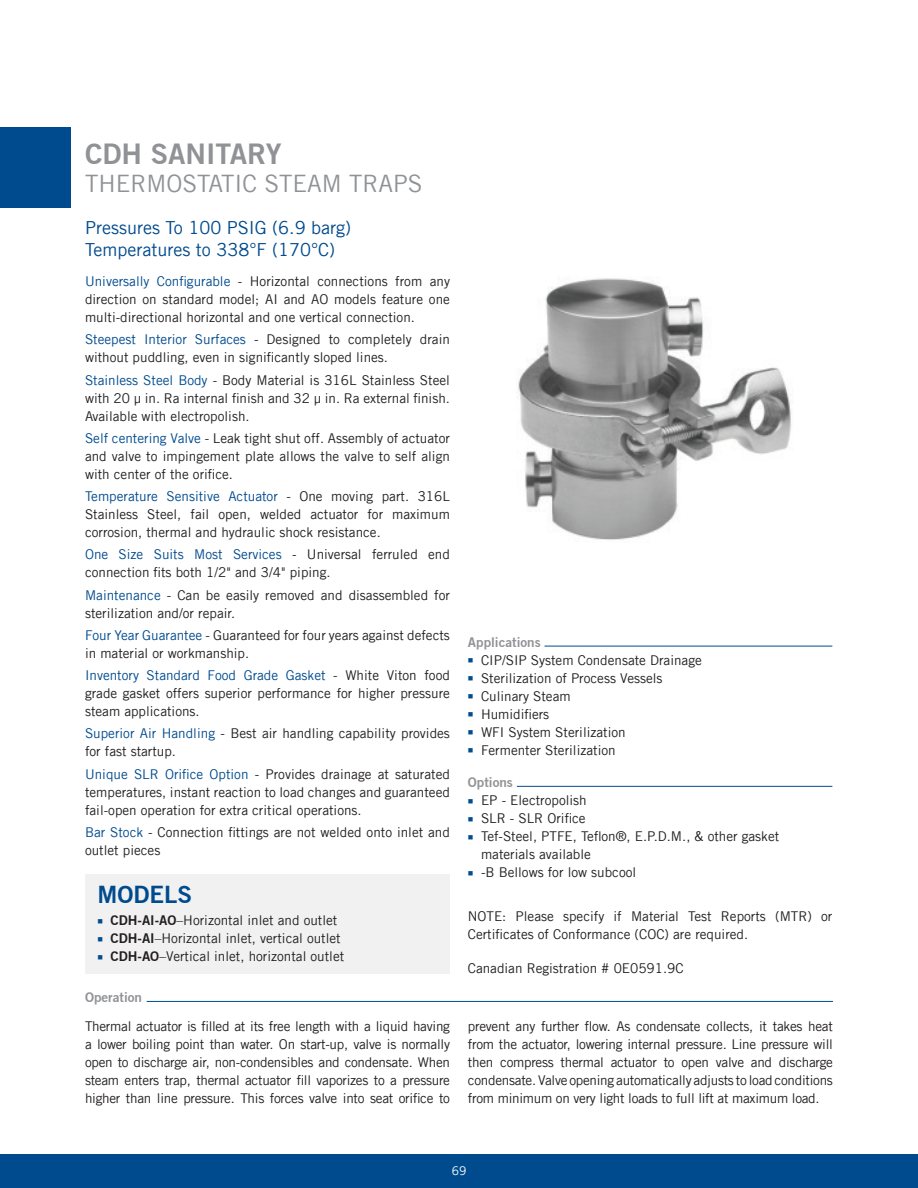
<style>
.page{position:relative;width:918px;height:1188px;background:#fff}
.page>*{position:absolute;margin:0;border:0;box-sizing:border-box;transform-origin:0 0}
.t1{font:700 28.5px "Trade Gothic No.2";color:#909295}
.t2{font:24px "Trade Gothic LT";color:#909295}
.t3{font:700 24px "Trade Gothic No.2";color:#004b8e}
.t4{font:18px/21.6px "Trade Gothic LT";color:#004b8e}
.t5{font:13.5px/18px "Trade Gothic LT";color:#231f20}
.t6{font:700 13.5px "Trade Gothic No.2";color:#909295}
.t7{font:12px "Trade Gothic LT";color:#fff}
.s1{color:#004b8e}
.s2{font-family:"Trade Gothic No.2";font-weight:700}
</style>
<div class="page">
<div style="left:0;top:1154px;width:918px;height:34px;background:#004b8e"></div>
<hr style="left:147px;top:1001px;width:686px;height:1px;background:#004b8e">
<div style="left:85px;top:874px;width:365px;height:99px;background:#f1f1f2"></div>
<hr style="left:545px;top:646px;width:287px;height:1px;background:#004b8e">
<hr style="left:517px;top:786px;width:315px;height:1px;background:#004b8e">
<img style="left:516px;top:278px;width:276px;height:262px">
<div style="left:0;top:128px;width:71px;height:80px;background:#004b8e"></div>
<h1 class="t1" style="left:85px;top:136px;width:198px">CDH SANITARY</h1>
<h2 class="t2" style="left:85px;top:169px;width:339px">THERMOSTATIC STEAM TRAPS</h2>
<h3 class="t4" style="left:85px;top:217px;width:268px">Pressures To 100 PSIG (6.9 barg)<br>Temperatures to 338°F (170°C)</h3>
<p class="t5" style="left:85px;top:272px;width:366px;text-align:justify"><span class="s1">Universally Configurable</span> - Horizontal connections from any direction on standard model; AI and AO models feature one multi-directional horizontal and one vertical connection.</p>
<p class="t5" style="left:85px;top:330px;width:366px"><span class="s1">Steepest Interior Surfaces</span> - Designed to completely drain without puddling, even in significantly sloped lines.</p>
<p class="t5" style="left:85px;top:371px;width:366px;text-align:justify"><span class="s1">Stainless Steel Body</span> - Body Material is 316L Stainless Steel with 20 µ in. Ra internal finish and 32 µ in. Ra external finish.<br>Available with electropolish.</p>
<p class="t5" style="left:85px;top:429px;width:366px;text-align:justify"><span class="s1">Self centering Valve</span> - Leak tight shut off. Assembly of actuator and valve to impingement plate allows the valve to self align with center of the orifice.</p>
<p class="t5" style="left:85px;top:487px;width:366px;text-align:justify"><span class="s1">Temperature Sensitive Actuator</span> - One moving part. 316L Stainless Steel, fail open, welded actuator for maximum corrosion, thermal and hydraulic shock resistance.</p>
<p class="t5" style="left:85px;top:545px;width:366px"><span class="s1">One Size Suits Most Services</span> - Universal ferruled end connection fits both 1/2" and 3/4" piping.</p>
<p class="t5" style="left:85px;top:586px;width:366px"><span class="s1">Maintenance</span> - Can be easily removed and disassembled for sterilization and/or repair.</p>
<p class="t5" style="left:85px;top:626px;width:366px"><span class="s1">Four Year Guarantee</span> - Guaranteed for four years against defects in material or workmanship.</p>
<p class="t5" style="left:85px;top:666px;width:366px;text-align:justify"><span class="s1">Inventory Standard Food Grade Gasket</span> - White Viton food grade gasket offers superior performance for higher pressure steam applications.</p>
<p class="t5" style="left:85px;top:724px;width:366px"><span class="s1">Superior Air Handling</span> - Best air handling capability provides for fast startup.</p>
<p class="t5" style="left:85px;top:765px;width:366px;text-align:justify"><span class="s1">Unique SLR Orifice Option</span> - Provides drainage at saturated temperatures, instant reaction to load changes and guaranteed fail-open operation for extra critical operations.</p>
<p class="t5" style="left:85px;top:823px;width:366px"><span class="s1">Bar Stock</span> - Connection fittings are not welded onto inlet and outlet pieces</p>
<h2 class="t3" style="left:97px;top:880px;width:96px">MODELS</h2>
<p class="t5" style="left:111px;top:911px;width:235px"><span class="s2">CDH-AI-AO</span>–Horizontal inlet and outlet<br><span class="s2">CDH-AI</span>–Horizontal inlet, vertical outlet<br><span class="s2">CDH-AO</span>–Vertical inlet, horizontal outlet</p>
<p class="t6" style="left:468px;top:634px;width:74px">Applications</p>
<p class="t5" style="left:481px;top:651px;width:222px">CIP/SIP System Condensate Drainage<br>Sterilization of Process Vessels<br>Culinary Steam<br>Humidifiers<br>WFI System Sterilization<br>Fermenter Sterilization</p>
<p class="t6" style="left:468px;top:774px;width:47px">Options</p>
<p class="t5" style="left:481px;top:791px;width:300px">EP - Electropolish<br>SLR - SLR Orifice<br>Tef-Steel, PTFE, Teflon®, E.P.D.M., &amp; other gasket materials available<br>-B Bellows for low subcool</p>
<p class="t5" style="left:468px;top:907px;width:366px">NOTE: Please specify if Material Test Reports (MTR) or<br>Certificates of Conformance (COC) are required.</p>
<p class="t5" style="left:468px;top:960px;width:217px">Canadian Registration # 0E0591.9C</p>
<p class="t6" style="left:85px;top:989px;width:59px">Operation</p>
<p class="t5" style="left:85px;top:1017px;width:366px;text-align:justify">Thermal actuator is filled at its free length with a liquid having a lower boiling point than water. On start-up, valve is normally open to discharge air, non-condensibles and condensate. When steam enters trap, thermal actuator fill vaporizes to a pressure higher than line pressure. This forces valve into seat orifice to</p>
<p class="t5" style="left:468px;top:1017px;width:366px;text-align:justify">prevent any further flow. As condensate collects, it takes heat from the actuator, lowering internal pressure. Line pressure will then compress thermal actuator to open valve and discharge condensate. Valve opening automatically adjusts to load conditions from minimum on very light loads to full lift at maximum load.</p>
<p class="t7" style="left:452px;top:1164px;width:16px">69</p>
</div>
